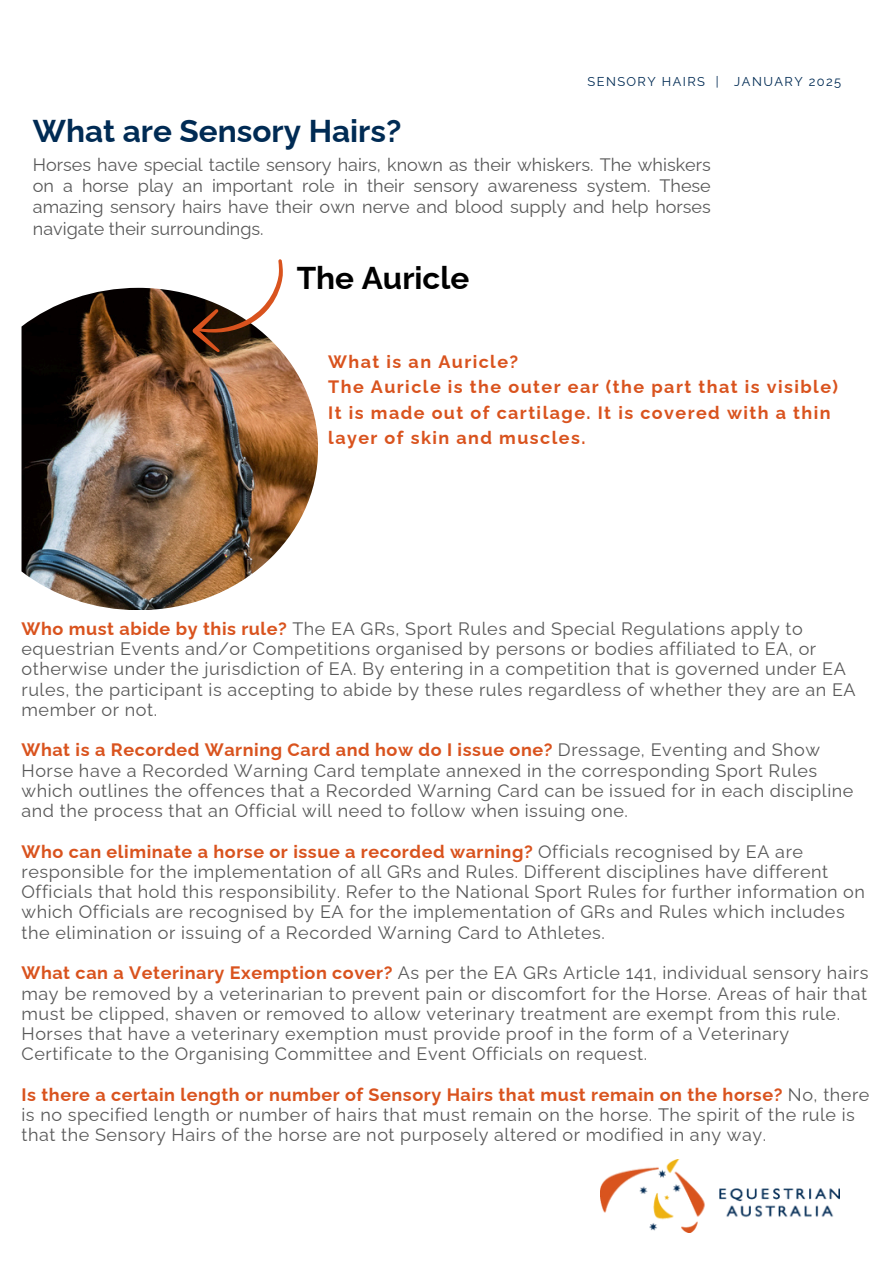
<style>
.page{position:relative;width:894px;height:1264px;background:#fff}
.page>*{position:absolute;margin:0;border:0;box-sizing:border-box;transform-origin:0 0}
.t1{font:700 31.5px "Raleway";color:#002b54}
.t2{font:700 31.5px "Raleway";color:#000}
.t3{font:18px/20.2px "Raleway";letter-spacing:.03em;color:#595959}
.t4{font:700 18px/25px "Raleway";letter-spacing:.08em;color:#d9531e}
.t5{font:12.9px "Raleway";letter-spacing:.11em;color:#002b54}
.s1{font-weight:700;color:#d9531e}
</style>
<div class="page">
<img style="left:600px;top:1159px;width:239px;height:73px">
<img style="left:21px;top:288px;width:297px;height:321px">
<svg style="left:192px;top:259px;width:90px;height:93px"></svg>
<h3 class="t5" style="left:587px;top:74px;width:255px">SENSORY HAIRS | JANUARY 2025</h3>
<p class="t1" style="left:33px;top:113px;width:370px">What are Sensory Hairs?</p>
<p class="t3" style="left:33px;top:153px;width:679px;line-height:21.3px;text-align:justify">Horses have special tactile sensory hairs, known as their whiskers. The whiskers on a horse play an important role in their sensory awareness system. These amazing sensory hairs have their own nerve and blood supply and help horses navigate their surroundings.</p>
<h1 class="t2" style="left:296px;top:259px;width:174px">The Auricle</h1>
<h3 class="t4" style="left:328px;top:349px;width:511px">What is an Auricle?<br>The Auricle is the outer ear (the part that is visible)<br>It is made out of cartilage. It is covered with a thin layer of skin and muscles.</h3>
<p class="t3" style="left:21px;top:618px;width:835px"><span class="s1">Who must abide by this rule?</span> The EA GRs, Sport Rules and Special Regulations apply to equestrian Events and/or Competitions organised by persons or bodies affiliated to EA, or otherwise under the jurisdiction of EA. By entering in a competition that is governed under EA rules, the participant is accepting to abide by these rules regardless of whether they are an EA member or not.</p>
<h2 class="t3" style="left:21px;top:740px;width:833px"><span class="s1">What is a Recorded Warning Card and how do I issue one?</span> Dressage, Eventing and Show Horse have a Recorded Warning Card template annexed in the corresponding Sport Rules which outlines the offences that a Recorded Warning Card can be issued for in each discipline and the process that an Official will need to follow when issuing one.</h2>
<h3 class="t3" style="left:21px;top:841px;width:844px"><span class="s1">Who can eliminate a horse or issue a recorded warning?</span> Officials recognised by EA are responsible for the implementation of all GRs and Rules. Different disciplines have different Officials that hold this responsibility. Refer to the National Sport Rules for further information on which Officials are recognised by EA for the implementation of GRs and Rules which includes the elimination or issuing of a Recorded Warning Card to Athletes.</h3>
<h3 class="t3" style="left:21px;top:962px;width:848px"><span class="s1">What can a Veterinary Exemption cover?</span> As per the EA GRs Article 141, individual sensory hairs may be removed by a veterinarian to prevent pain or discomfort for the Horse. Areas of hair that must be clipped, shaven or removed to allow veterinary treatment are exempt from this rule.<br>Horses that have a veterinary exemption must provide proof in the form of a Veterinary Certificate to the Organising Committee and Event Officials on request.</h3>
<h3 class="t3" style="left:21px;top:1084px;width:849px"><span class="s1">Is there a certain length or number of Sensory Hairs that must remain on the horse?</span> No, there is no specified length or number of hairs that must remain on the horse. The spirit of the rule is that the Sensory Hairs of the horse are not purposely altered or modified in any way.</h3>
</div>
